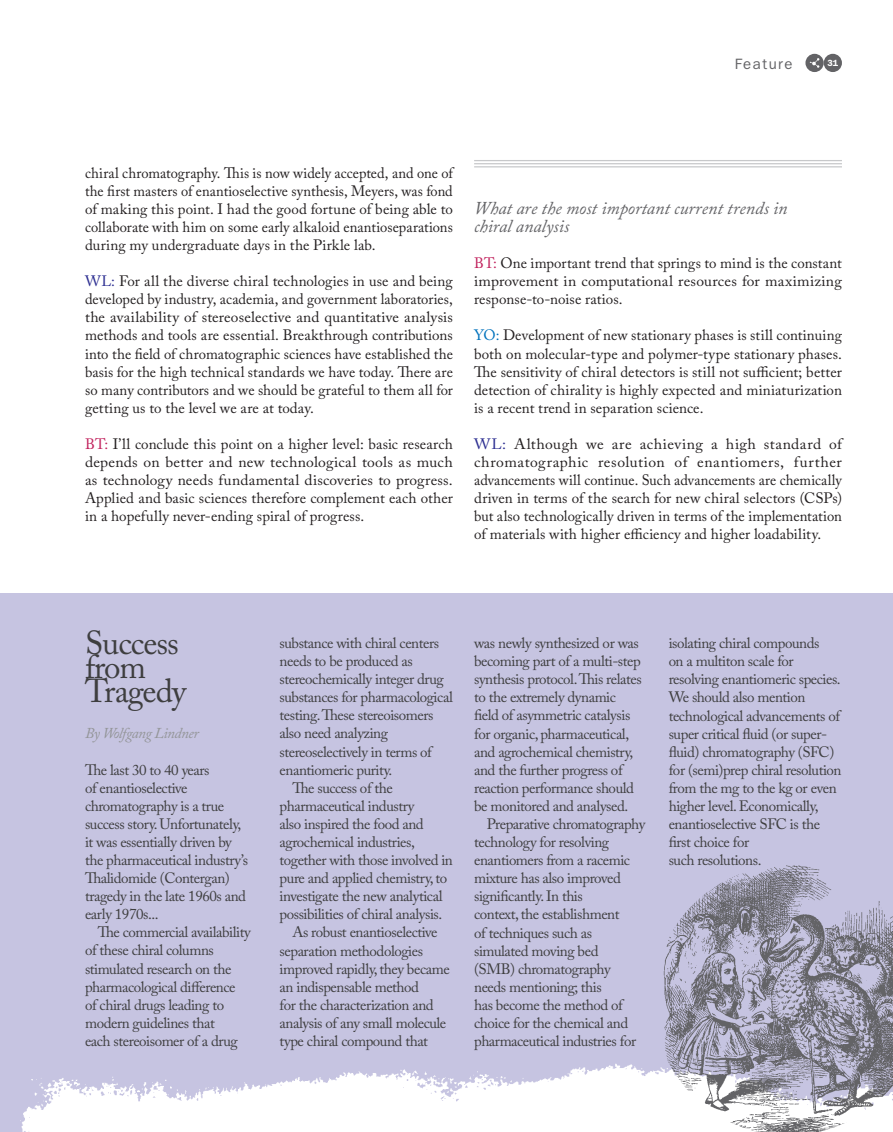
<style>
.page{position:relative;width:893px;height:1132px;background:#fff}
.page>*{position:absolute;margin:0;border:0;box-sizing:border-box;transform-origin:0 0}
.t1{font:33px/24px "Adobe Caslon Pro";letter-spacing:-.03em;color:#3e3e3f}
.t2{font:italic 18px/18px "Adobe Caslon Pro";color:#636366}
.t3{font:15px/18px "Adobe Caslon Pro";letter-spacing:-.03em;color:#3e3e3f}
.t4{font:15px/18px "Adobe Caslon Pro";letter-spacing:.005em;color:#231f20;text-align:justify}
.t5{font:15px/18px "Adobe Caslon Pro";letter-spacing:.005em;color:#231f20;text-align:justify;scale:1.04 1}
.t6{font:italic 15px "Adobe Caslon Pro";letter-spacing:-.03em;color:#939598}
.t7{font:15px "ITC Franklin Gothic Std";letter-spacing:.1em;color:#636366}
.t8{font:600 9px "ITC Franklin Gothic Std";color:#fff}
.s1{color:#2e3092}
.s2{color:#c1225d}
.s3{color:#0072bc}
</style>
<div class="page">
<div style="left:824px;top:54px;width:18px;height:18px;background:#636366;border-radius:50%"></div>
<svg style="left:805px;top:54px;width:19px;height:18px"></svg>
<svg style="left:810px;top:58px;width:9px;height:10px"></svg>
<img style="left:0;top:1045px;width:653px;height:86px">
<div style="left:0;top:593px;width:893px;height:452px;background:#c6c4e1"></div>
<img style="left:653px;top:865px;width:240px;height:266px">
<hr style="left:474px;top:160px;width:368px;height:1px;background:#c7c8ca">
<hr style="left:474px;top:163px;width:368px;height:1px;background:#c7c8ca">
<hr style="left:474px;top:166px;width:368px;height:1px;background:#c7c8ca">
<p class="t7" style="left:735px;top:55px;width:59px">Feature</p>
<p class="t8" style="left:827px;top:58px;width:12px">31</p>
<p class="t4" style="left:85px;top:163px;width:369px">chiral chromatography. This is now widely accepted, and one of the first masters of enantioselective synthesis, Meyers, was fond of making this point. I had the good fortune of being able to collaborate with him on some early alkaloid enantioseparations during my undergraduate days in the Pirkle lab.</p>
<p class="t4" style="left:85px;top:272px;width:369px"><span class="s1">WL:</span> For all the diverse chiral technologies in use and being developed by industry, academia, and government laboratories, the availability of stereoselective and quantitative analysis methods and tools are essential. Breakthrough contributions into the field of chromatographic sciences have established the basis for the high technical standards we have today. There are so many contributors and we should be grateful to them all for getting us to the level we are at today.</p>
<p class="t4" style="left:85px;top:434px;width:369px"><span class="s2">BT:</span> I’ll conclude this point on a higher level: basic research depends on better and new technological tools as much as technology needs fundamental discoveries to progress.<br>Applied and basic sciences therefore complement each other in a hopefully never-ending spiral of progress.</p>
<p class="t2" style="left:474px;top:198px;width:315px">What are the most important current trends in chiral analysis</p>
<p class="t4" style="left:474px;top:254px;width:369px"><span class="s2">BT:</span> One important trend that springs to mind is the constant improvement in computational resources for maximizing response-to-noise ratios.</p>
<p class="t4" style="left:474px;top:326px;width:369px"><span class="s3">YO:</span> Development of new stationary phases is still continuing both on molecular-type and polymer-type stationary phases.<br>The sensitivity of chiral detectors is still not sufficient; better detection of chirality is highly expected and miniaturization is a recent trend in separation science.</p>
<p class="t5" style="left:474px;top:434px;width:355px"><span class="s1">WL:</span> Although we are achieving a high standard of chromatographic resolution of enantiomers, further advancements will continue. Such advancements are chemically driven in terms of the search for new chiral selectors (CSPs) but also technologically driven in terms of the implementation of materials with higher efficiency and higher loadability.</p>
<h1 class="t1" style="left:85px;top:630px;width:103px">Success from<br>Tragedy</h1>
<p class="t6" style="left:85px;top:724px;width:115px">By Wolfgang Lindner</p>
<p class="t3" style="left:85px;top:760px;width:165px">The last 30 to 40 years<br>of enantioselective chromatography is a true success story. Unfortunately, it was essentially driven by the pharmaceutical industry’s<br>Thalidomide (Contergan) tragedy in the late 1960s and early 1970s...</p>
<p class="t3" style="left:85px;top:922px;width:167px;text-indent:13px">The commercial availability of these chiral columns stimulated research on the pharmacological difference of chiral drugs leading to modern guidelines that<br>each stereoisomer of a drug</p>
<p class="t3" style="left:280px;top:633px;width:161px">substance with chiral centers</p>
<p class="t3" style="left:280px;top:651px;width:135px">needs to be produced as</p>
<p class="t3" style="left:280px;top:669px;width:166px">stereochemically integer drug</p>
<p class="t3" style="left:280px;top:687px;width:175px">substances for pharmacological</p>
<p class="t3" style="left:280px;top:706px;width:155px">testing. These stereoisomers</p>
<p class="t3" style="left:280px;top:724px;width:110px">also need analyzing</p>
<p class="t3" style="left:280px;top:742px;width:154px">stereoselectively in terms of</p>
<p class="t3" style="left:280px;top:760px;width:114px">enantiomeric purity.</p>
<p class="t3" style="left:292px;top:778px;width:102px">The success of the</p>
<p class="t3" style="left:280px;top:796px;width:136px">pharmaceutical industry</p>
<p class="t3" style="left:280px;top:814px;width:146px">also inspired the food and</p>
<p class="t3" style="left:280px;top:832px;width:137px">agrochemical industries,</p>
<p class="t3" style="left:280px;top:850px;width:175px">together with those involved in</p>
<p class="t3" style="left:280px;top:868px;width:169px">pure and applied chemistry, to</p>
<p class="t3" style="left:280px;top:886px;width:164px">investigate the new analytical</p>
<p class="t3" style="left:280px;top:904px;width:164px">possibilities of chiral analysis.</p>
<p class="t3" style="left:292px;top:922px;width:147px">As robust enantioselective</p>
<p class="t3" style="left:280px;top:941px;width:145px">separation methodologies</p>
<p class="t3" style="left:280px;top:959px;width:172px">improved rapidly, they became</p>
<p class="t3" style="left:280px;top:977px;width:141px">an indispensable method</p>
<p class="t3" style="left:280px;top:995px;width:156px">for the characterization and</p>
<p class="t3" style="left:280px;top:1013px;width:168px">analysis of any small molecule</p>
<p class="t3" style="left:280px;top:1031px;width:150px">type chiral compound that</p>
<p class="t3" style="left:474px;top:633px;width:166px">was newly synthesized or was</p>
<p class="t3" style="left:474px;top:651px;width:168px">becoming part of a multi-step</p>
<p class="t3" style="left:474px;top:669px;width:169px">synthesis protocol. This relates</p>
<p class="t3" style="left:474px;top:688px;width:143px">to the extremely dynamic</p>
<p class="t3" style="left:474px;top:706px;width:158px">field of asymmetric catalysis</p>
<p class="t3" style="left:474px;top:724px;width:156px">for organic, pharmaceutical,</p>
<p class="t3" style="left:474px;top:742px;width:161px">and agrochemical chemistry,</p>
<p class="t3" style="left:474px;top:760px;width:150px">and the further progress of</p>
<p class="t3" style="left:474px;top:778px;width:161px">reaction performance should</p>
<p class="t3" style="left:474px;top:796px;width:156px">be monitored and analysed.</p>
<p class="t3" style="left:487px;top:814px;width:160px">Preparative chromatography</p>
<p class="t3" style="left:474px;top:832px;width:137px">technology for resolving</p>
<p class="t3" style="left:474px;top:850px;width:157px">enantiomers from a racemic</p>
<p class="t3" style="left:474px;top:868px;width:148px">mixture has also improved</p>
<p class="t3" style="left:474px;top:886px;width:110px">significantly. In this</p>
<p class="t3" style="left:474px;top:904px;width:147px">context, the establishment</p>
<p class="t3" style="left:474px;top:923px;width:119px">of techniques such as</p>
<p class="t3" style="left:474px;top:941px;width:126px">simulated moving bed</p>
<p class="t3" style="left:474px;top:959px;width:138px">(SMB) chromatography</p>
<p class="t3" style="left:474px;top:977px;width:129px">needs mentioning; this</p>
<p class="t3" style="left:474px;top:995px;width:150px">has become the method of</p>
<p class="t3" style="left:474px;top:1013px;width:156px">choice for the chemical and</p>
<p class="t3" style="left:474px;top:1031px;width:164px">pharmaceutical industries for</p>
<p class="t3" style="left:669px;top:633px;width:174px">isolating chiral compounds<br>on a multiton scale for resolving enantiomeric species.<br>We should also mention technological advancements of super critical fluid (or super&shy;fluid) chromatography (SFC) for (semi)prep chiral resolution from the mg to the kg or even higher level. Economically, enantioselective SFC is the first choice for<br>such resolutions.</p>
</div>
